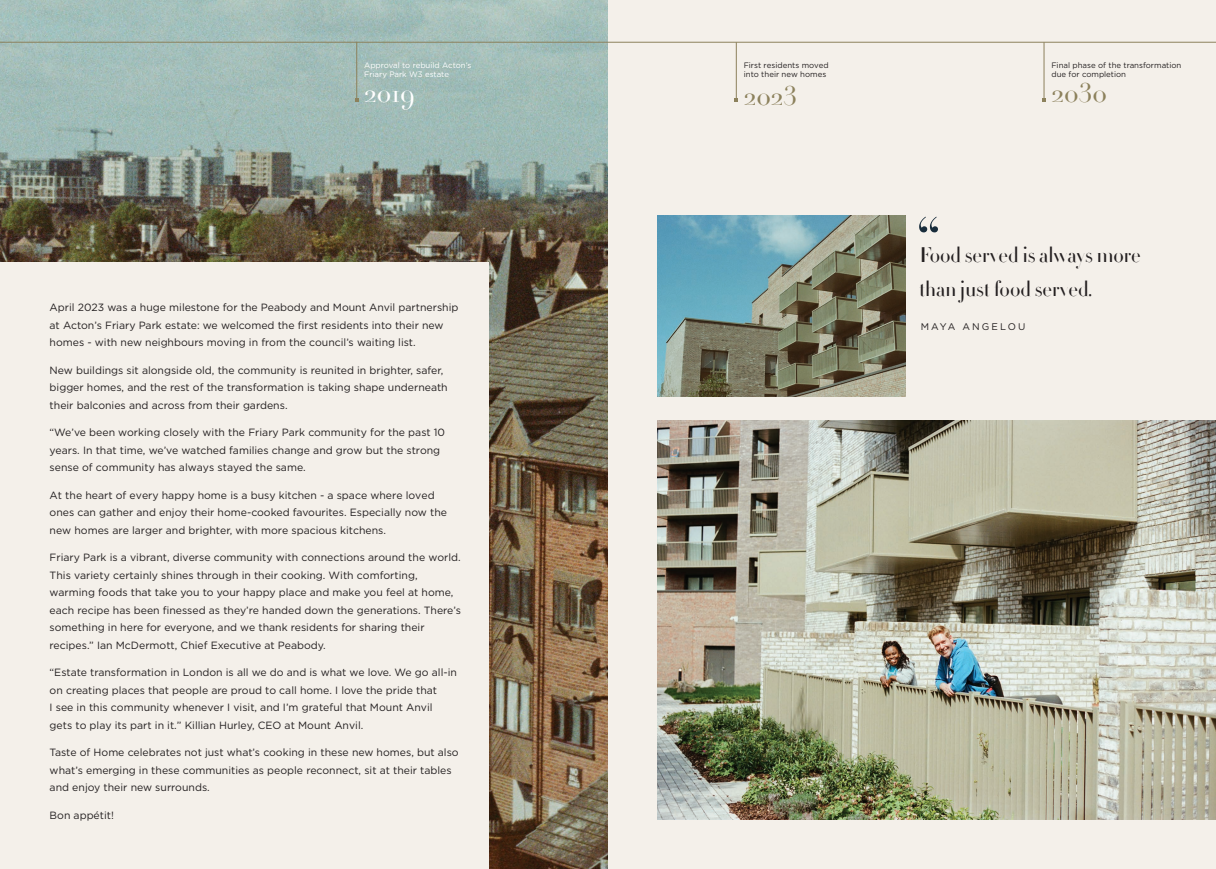
<style>
.page{position:relative;width:1216px;height:869px;background:#fff}
.page>*{position:absolute;margin:0;border:0;box-sizing:border-box;transform-origin:0 0}
.t1{font:26.25px "Didot";color:#8c815c}
.t2{font:26.25px "Didot";color:#fff}
.t3{font:21px/33.2px "Didot HTF M96 Medium";color:#231f20}
.t4{font:10.5px/17.5px "Gotham";color:#231f20}
.t5{font:9.62px "Gotham";letter-spacing:.22em;color:#231f20}
.t6{font:7.88px/9.5px "Gotham";color:#231f20}
.t7{font:7.88px/9.5px "Gotham";color:#fff}
</style>
<div class="page">
<div style="left:608px;top:0;width:607px;height:868px;background:#f4f0ea"></div>
<img style="left:0;top:0;width:608px;height:868px">
<div style="left:0;top:262px;width:489px;height:606px;background:#f4f0ea"></div>
<img style="left:657px;top:420px;width:558px;height:399px">
<img style="left:657px;top:215px;width:248px;height:181px">
<hr style="left:0;top:42px;width:1215px;height:1px;background:#8c815c">
<hr style="left:356px;top:42px;width:1px;height:58px;background:#8c815c">
<hr style="left:735px;top:42px;width:1px;height:58px;background:#8c815c">
<svg style="left:734px;top:98px;width:4px;height:4px"></svg>
<hr style="left:1043px;top:42px;width:1px;height:58px;background:#8c815c">
<svg style="left:919px;top:216px;width:19px;height:16px"></svg>
<p class="t7" style="left:364px;top:60px;width:109px">Approval to rebuild Acton’s<br>Friary Park W3 estate</p>
<h1 class="t2" style="left:364px;top:77px;width:52px">2019</h1>
<p class="t4" style="left:50px;top:298px;width:410px">April 2023 was a huge milestone for the Peabody and Mount Anvil partnership at Acton’s Friary Park estate: we welcomed the first residents into their new homes - with new neighbours moving in from the council’s waiting list.</p>
<p class="t4" style="left:50px;top:361px;width:399px">New buildings sit alongside old, the community is reunited in brighter, safer, bigger homes, and the rest of the transformation is taking shape underneath their balconies and across from their gardens.</p>
<p class="t4" style="left:50px;top:423px;width:397px">“We’ve been working closely with the Friary Park community for the past 10 years. In that time, we’ve watched families change and grow but the strong sense of community has always stayed the same.</p>
<p class="t4" style="left:50px;top:485px;width:399px">At the heart of every happy home is a busy kitchen - a space where loved ones can gather and enjoy their home-cooked favourites. Especially now the new homes are larger and brighter, with more spacious kitchens.</p>
<p class="t4" style="left:50px;top:548px;width:413px">Friary Park is a vibrant, diverse community with connections around the world.<br>This variety certainly shines through in their cooking. With comforting, warming foods that take you to your happy place and make you feel at home, each recipe has been finessed as they’re handed down the generations. There’s something in here for everyone, and we thank residents for sharing their recipes.” Ian McDermott, Chief Executive at Peabody.</p>
<p class="t4" style="left:50px;top:663px;width:409px">“Estate transformation in London is all we do and is what we love. We go all-in on creating places that people are proud to call home. I love the pride that<br>I see in this community whenever I visit, and I’m grateful that Mount Anvil gets to play its part in it.” Killian Hurley, CEO at Mount Anvil.</p>
<p class="t4" style="left:50px;top:743px;width:410px">Taste of Home celebrates not just what’s cooking in these new homes, but also what’s emerging in these communities as people reconnect, sit at their tables and enjoy their new surrounds.</p>
<p class="t4" style="left:50px;top:805px;width:66px">Bon appétit!</p>
<p class="t6" style="left:743px;top:60px;width:87px">First residents moved into their new homes</p>
<h1 class="t1" style="left:743px;top:80px;width:55px">2023</h1>
<p class="t6" style="left:1051px;top:60px;width:131px">Final phase of the transformation due for completion</p>
<h1 class="t1" style="left:1051px;top:77px;width:57px">2030</h1>
<h2 class="t3" style="left:919px;top:239px;width:223px">Food served is always more than just food served.</h2>
<p class="t5" style="left:920px;top:321px;width:106px">MAYA ANGELOU</p>
</div>
